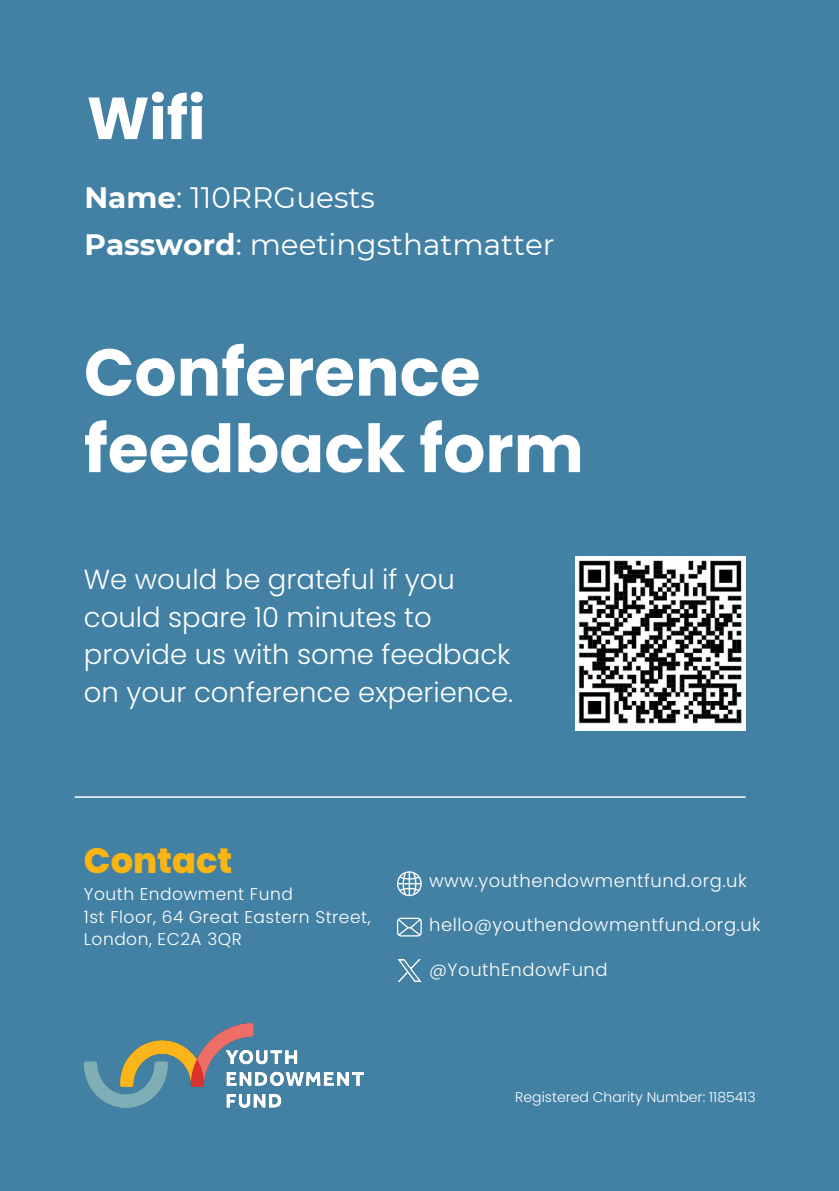
<style>
.page{position:relative;width:839px;height:1191px;background:#fff}
.page>*{position:absolute;margin:0;border:0;box-sizing:border-box;transform-origin:0 0}
.t1{font:700 66.2px/76.4px "Poppins";color:#fff}
.t2{font:700 59.2px "Poppins";color:#fff}
.t3{font:800 35.2px "Poppins";color:#fab512}
.t4{font:29.4px/46.4px "Montserrat";color:#fff}
.t5{font:300 27.4px/37.6px "Poppins";color:#fff}
.t6{font:300 18px "Poppins";letter-spacing:.03em;color:#fff}
.t7{font:300 17px/22.6px "Poppins";letter-spacing:.03em;color:#fff}
.t8{font:300 14px "Poppins";color:#fff}
.s1{font-weight:700}
</style>
<div class="page">
<div style="left:0;top:0;width:838px;height:1191px;background:#4281a4"></div>
<hr style="left:75px;top:796px;width:670px;height:2px;background:#fff">
<img style="left:576px;top:556px;width:169px;height:174px">
<img style="left:84px;top:1023px;width:279px;height:84px">
<svg style="left:397px;top:871px;width:25px;height:25px"></svg>
<svg style="left:397px;top:918px;width:25px;height:19px"></svg>
<img style="left:397px;top:959px;width:25px;height:23px">
<h3 class="t2" style="left:87px;top:77px;width:120px">Wifi</h3>
<p class="t4" style="left:84px;top:174px;width:472px"><span class="s1">Name</span>: 110RRGuests<br><span class="s1">Password</span>: meetingsthatmatter</p>
<p class="t1" style="left:84px;top:334px;width:501px">Conference feedback form</p>
<h5 class="t5" style="left:84px;top:561px;width:431px">We would be grateful if you could spare 10 minutes to provide us with some feedback on your conference experience.</h5>
<h1 class="t3" style="left:84px;top:836px;width:150px">Contact</h1>
<h4 class="t7" style="left:84px;top:883px;width:288px">Youth Endowment Fund<br>1st Floor, 64 Great Eastern Street,<br>London, EC2A 3QR</h4>
<p class="t6" style="left:429px;top:868px;width:319px">www.youthendowmentfund.org.uk</p>
<p class="t6" style="left:429px;top:912px;width:333px">hello@youthendowmentfund.org.uk</p>
<p class="t6" style="left:429px;top:957px;width:180px">@YouthEndowFund</p>
<h5 class="t8" style="left:515px;top:1088px;width:242px">Registered Charity Number: 1185413</h5>
</div>
